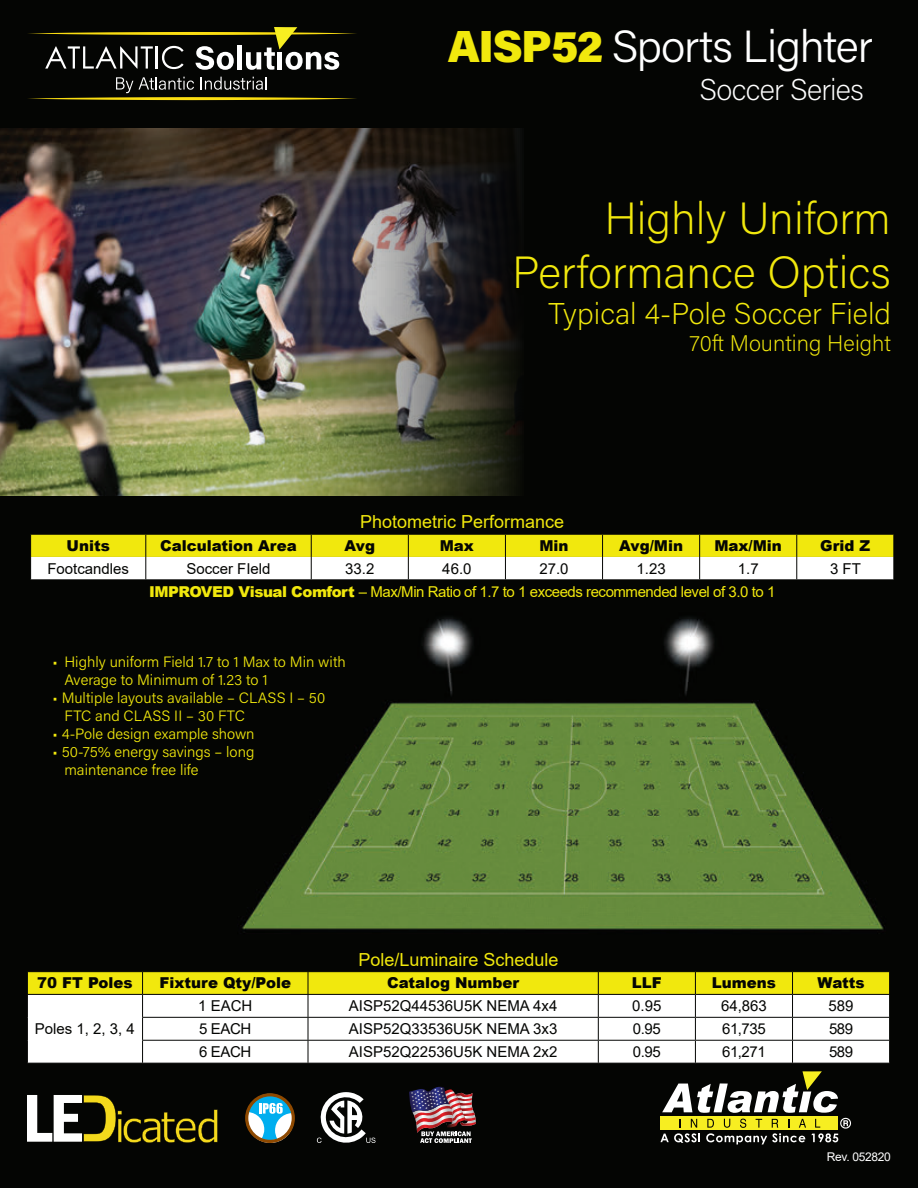
<style>
.page{position:relative;width:918px;height:1188px;background:#040503}
.page>*{position:absolute;margin:0;border:0;box-sizing:border-box;transform-origin:0 0}
.t1{font:200 45px/54px "Acumin Pro";color:#f1e80d;text-align:right}
.t2{font:300 45px "Acumin Pro";letter-spacing:-.025em;color:#fff}
.t3{font:200 30px "Acumin Pro";color:#f1e80d}
.t4{font:200 30px "Acumin Pro";letter-spacing:-.02em;color:#fff}
.t5{font:200 22.5px "Acumin Pro";color:#f1e80d}
.t6{font:18px "Arial";color:#f1e80d}
.t7{font:300 15px/18px "Acumin Pro";color:#f1e80d}
.t8{font:15px "Arial";color:#040503}
.t9{font:900 15px "Arial";color:#040503}
.t10{font:15px "Arial";letter-spacing:-.03em;color:#f1e80d}
.t11{font:12px "Arial";letter-spacing:-.025em;color:#fff}
.s1{font-weight:900;color:#f1e80d}
.s2{font-weight:900}
</style>
<div class="page">
<svg style="left:27px;top:1095px;width:191px;height:48px"></svg>
<svg style="left:317px;top:1092px;width:59px;height:51px"></svg>
<svg style="left:245px;top:1093px;width:50px;height:50px"></svg>
<img style="left:409px;top:1087px;width:67px;height:56px">
<svg style="left:28px;top:27px;width:328px;height:43px"></svg>
<svg style="left:28px;top:77px;width:328px;height:23px"></svg>
<svg style="left:30px;top:534px;width:864px;height:45px;background:#efea80"></svg>
<svg style="left:27px;top:972px;width:863px;height:91px;background:#f0eeba"></svg>
<svg style="left:660px;top:1071px;width:191px;height:73px"></svg>
<img style="left:0;top:128px;width:520px;height:368px">
<img style="left:242px;top:617px;width:642px;height:313px">
<h1 class="t2" style="left:448px;top:16px;width:427px"><span class="s1">AISP52</span> Sports Lighter</h1>
<h2 class="t4" style="left:699px;top:69px;width:166px">Soccer Series</h2>
<h1 class="t1" style="left:512px;top:190px;width:380px">Highly Uniform<br>Performance Optics</h1>
<h2 class="t3" style="left:549px;top:293px;width:344px">Typical 4-Pole Soccer Field</h2>
<h3 class="t5" style="left:689px;top:328px;width:203px">70ft Mounting Height</h3>
<p class="t6" style="left:360px;top:509px;width:206px">Photometric Performance</p>
<p class="t9" style="left:67px;top:535px;width:45px">Units</p>
<p class="t9" style="left:160px;top:535px;width:138px">Calculation Area</p>
<p class="t9" style="left:345px;top:535px;width:32px">Avg</p>
<p class="t9" style="left:440px;top:535px;width:36px">Max</p>
<p class="t9" style="left:539px;top:535px;width:31px">Min</p>
<p class="t9" style="left:619px;top:535px;width:65px">Avg/Min</p>
<p class="t9" style="left:714px;top:535px;width:69px">Max/Min</p>
<p class="t9" style="left:820px;top:535px;width:51px">Grid Z</p>
<p class="t8" style="left:47px;top:558px;width:83px">Footcandles</p>
<p class="t8" style="left:186px;top:558px;width:86px">Soccer FIeld</p>
<p class="t8" style="left:345px;top:558px;width:31px">33.2</p>
<p class="t8" style="left:442px;top:558px;width:31px">46.0</p>
<p class="t8" style="left:539px;top:558px;width:31px">27.0</p>
<p class="t8" style="left:637px;top:558px;width:31px">1.23</p>
<p class="t8" style="left:738px;top:558px;width:22px">1.7</p>
<p class="t8" style="left:830px;top:558px;width:32px">3 FT</p>
<p class="t10" style="left:149px;top:581px;width:628px"><span class="s2">IMPROVED Visual Comfort</span> – Max/Min Ratio of 1.7 to 1 exceeds recommended level of 3.0 to 1</p>
<p class="t7" style="left:64px;top:653px;width:283px;text-indent:-12px">• Highly uniform Field 1.7 to 1 Max to Min with<br>Average to Minimum of 1.23 to 1</p>
<p class="t7" style="left:64px;top:689px;width:262px;text-indent:-12px">• Multiple layouts available – CLASS I – 50<br>FTC and CLASS II – 30 FTC</p>
<p class="t7" style="left:52px;top:725px;width:204px">• 4-Pole design example shown</p>
<p class="t7" style="left:64px;top:743px;width:191px;text-indent:-12px">• 50-75% energy savings – long maintenance free life</p>
<p class="t6" style="left:358px;top:947px;width:202px">Pole/Luminaire Schedule</p>
<p class="t9" style="left:37px;top:972px;width:97px">70 FT Poles</p>
<p class="t9" style="left:160px;top:972px;width:133px">Fixture Qty/Pole</p>
<p class="t9" style="left:387px;top:972px;width:134px">Catalog Number</p>
<p class="t9" style="left:632px;top:972px;width:32px">LLF</p>
<p class="t9" style="left:712px;top:972px;width:66px">Lumens</p>
<p class="t9" style="left:818px;top:972px;width:48px">Watts</p>
<p class="t8" style="left:35px;top:1019px;width:102px">Poles 1, 2, 3, 4</p>
<p class="t8" style="left:198px;top:996px;width:56px">1 EACH</p>
<p class="t8" style="left:349px;top:996px;width:210px">AISP52Q44536U5K NEMA 4x4</p>
<p class="t8" style="left:632px;top:996px;width:31px">0.95</p>
<p class="t8" style="left:721px;top:996px;width:47px">64,863</p>
<p class="t8" style="left:829px;top:996px;width:27px">589</p>
<p class="t8" style="left:199px;top:1019px;width:53px">5 EACH</p>
<p class="t8" style="left:349px;top:1019px;width:210px">AISP52Q33536U5K NEMA 3x3</p>
<p class="t8" style="left:633px;top:1019px;width:29px">0.95</p>
<p class="t8" style="left:722px;top:1019px;width:45px">61,735</p>
<p class="t8" style="left:829px;top:1019px;width:26px">589</p>
<p class="t8" style="left:199px;top:1042px;width:53px">6 EACH</p>
<p class="t8" style="left:349px;top:1042px;width:210px">AISP52Q22536U5K NEMA 2x2</p>
<p class="t8" style="left:633px;top:1042px;width:29px">0.95</p>
<p class="t8" style="left:722px;top:1042px;width:45px">61,271</p>
<p class="t8" style="left:829px;top:1042px;width:26px">589</p>
<p class="t11" style="left:827px;top:1149px;width:66px">Rev. 052820</p>
</div>
